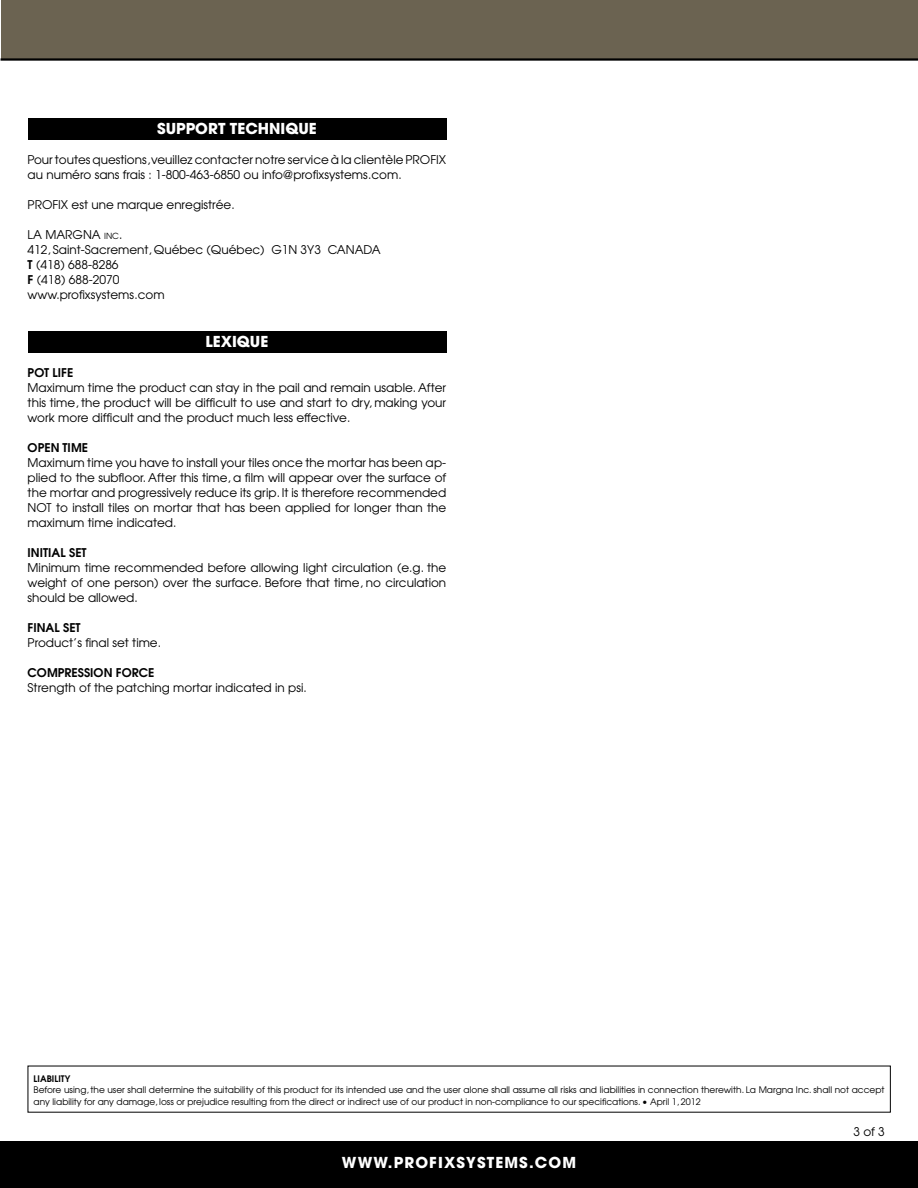
<style>
.page{position:relative;width:918px;height:1188px;background:#fff}
.page>*{position:absolute;margin:0;border:0;box-sizing:border-box;transform-origin:0 0}
.t1{font:700 15px "Avant Garde";color:#fff}
.t2{font:700 15px "Avant Garde";letter-spacing:.075em;color:#fff}
.t3{font:12px/15px "Avant Garde";color:#000;text-align:justify}
.t4{font:600 12px "Avant Garde";color:#000}
.t5{font:9px/11.6px "Avant Garde";color:#000}
.t6{font:600 9px "Avant Garde";color:#000}
.s1{font-size:8.4px}
.s2{font-style:inherit}
.s3{font-weight:600}
</style>
<div class="page">
<div style="left:1px;top:0;width:917px;height:60px;background:#6b6351"></div>
<div style="left:0;top:1141px;width:918px;height:47px;background:#000"></div>
<hr style="left:1px;top:58px;width:917px;height:3px;background:#000">
<div style="left:28px;top:119px;width:418px;height:21px;background:#000"></div>
<div style="left:28px;top:331px;width:418px;height:22px;background:#000"></div>
<p class="t1" style="left:157px;top:119px;width:161px">SUPPORT TECHNIQUE</p>
<p class="t3" style="left:28px;top:152px;width:420px">Pour toutes questions,veuillez contacter notre service à la clientèle PROFIX au numéro sans frais : 1-800-463-6850 ou info@profixsystems.com.</p>
<p class="t3" style="left:28px;top:197px;width:209px">PROFIX est une marque enregistrée.</p>
<p class="t3" style="left:28px;top:227px;width:355px;text-align:left">LA MARGNA <span class="s1">inc</span><span class="s2">.<br></span>412, Saint-Sacrement, Québec (Québec) G1N 3Y3 CANADA<br><span class="s3">T</span> (418) 688-8286<br><span class="s3">F</span> (418) 688-2070<br>www.profixsystems.com</p>
<p class="t1" style="left:206px;top:332px;width:64px">LEXIQUE</p>
<p class="t4" style="left:28px;top:365px;width:47px">POT LIFE</p>
<p class="t3" style="left:28px;top:380px;width:420px">Maximum time the product can stay in the pail and remain usable. After this time, the product will be difficult to use and start to dry, making your work more difficult and the product much less effective.</p>
<p class="t4" style="left:28px;top:440px;width:62px">OPEN TIME</p>
<p class="t3" style="left:28px;top:455px;width:420px">Maximum time you have to install your tiles once the mortar has been ap&shy;plied to the subfloor. After this time, a film will appear over the surface of the mortar and progressively reduce its grip. It is therefore recommended NOT to install tiles on mortar that has been applied for longer than the maximum time indicated.</p>
<p class="t4" style="left:28px;top:545px;width:61px">INITIAL SET</p>
<p class="t3" style="left:28px;top:560px;width:420px">Minimum time recommended before allowing light circulation (e.g. the weight of one person) over the surface. Before that time, no circulation should be allowed.</p>
<p class="t4" style="left:28px;top:620px;width:55px">FINAL SET</p>
<p class="t3" style="left:28px;top:635px;width:135px">Product’s final set time.</p>
<p class="t4" style="left:28px;top:665px;width:128px">COMPRESSION FORCE</p>
<p class="t3" style="left:28px;top:680px;width:281px">Strength of the patching mortar indicated in psi.</p>
<p class="t6" style="left:34px;top:1072px;width:38px">LIABILITY</p>
<p class="t5" style="left:34px;top:1084px;width:853px">Before using, the user shall determine the suitability of this product for its intended use and the user alone shall assume all risks and liabilities in connection therewith. La Margna Inc. shall not accept any liability for any damage, loss or prejudice resulting from the direct or indirect use of our product in non-compliance to our specifications. • April 1, 2012</p>
<p class="t2" style="left:342px;top:1153px;width:236px">WWW.PROFIXSYSTEMS.COM</p>
<p class="t3" style="left:853px;top:1124px;width:33px">3 of 3</p>
</div>
